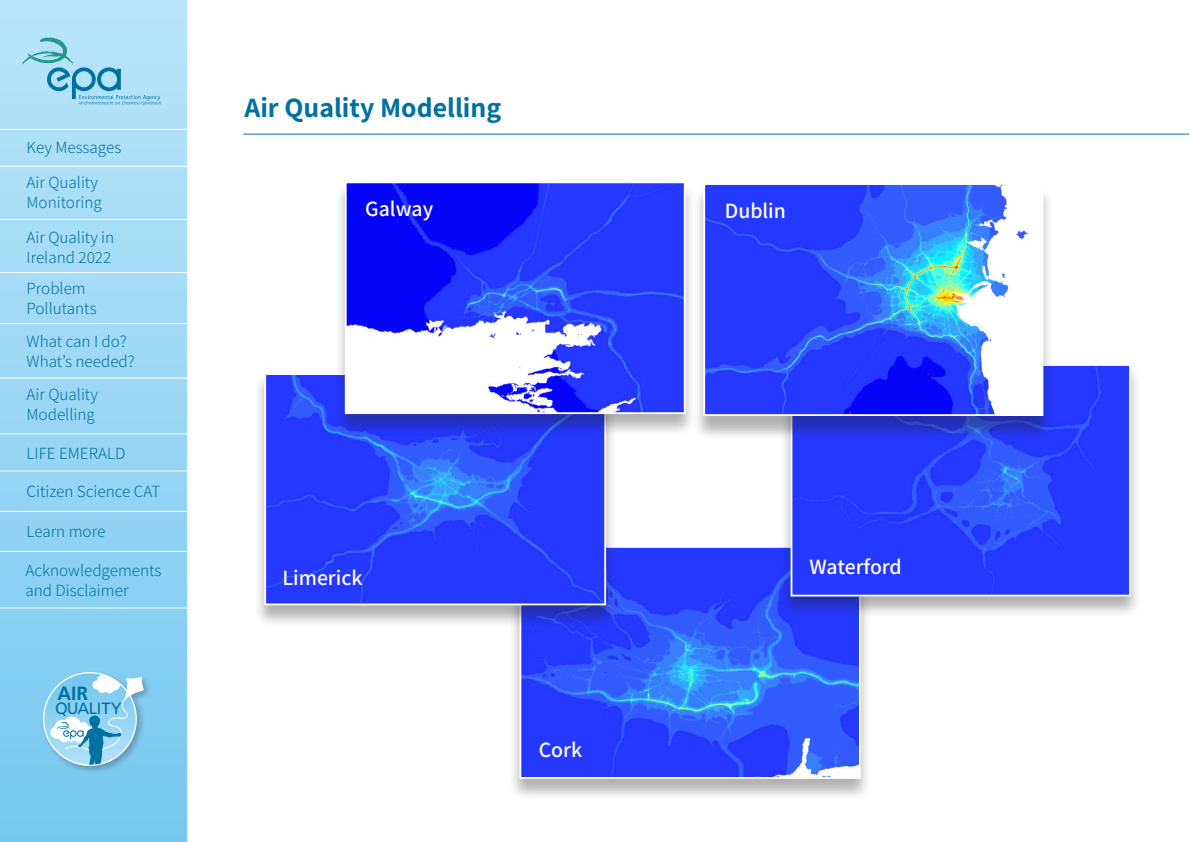
<style>
.page{position:relative;width:1191px;height:842px;background:#fff}
.page>*{position:absolute;margin:0;border:0;box-sizing:border-box;transform-origin:0 0}
.t1{font:700 28px "Assistant";color:#0071a1}
.t2{font:600 21.8px "Assistant";color:#fff}
.t3{font:700 19.2px "Frutiger";color:#0071a1}
.t4{font:300 17px/20px "Assistant";color:#0071a1}
.t5{font:16.4px "Frutiger";letter-spacing:-.015em;color:#0071a1}
</style>
<div class="page">
<svg style="left:0;top:0;width:187px;height:842px;background:#99d6f4"></svg>
<svg style="left:22px;top:37px;width:139px;height:67px;background:#9bd3eb"></svg>
<hr style="left:0;top:166px;width:199px;height:1px;background:#fff">
<hr style="left:0;top:219px;width:199px;height:1px;background:#fff">
<hr style="left:0;top:272px;width:199px;height:1px;background:#fff">
<hr style="left:0;top:323px;width:199px;height:1px;background:#fff">
<hr style="left:0;top:378px;width:199px;height:1px;background:#fff">
<hr style="left:0;top:433px;width:199px;height:1px;background:#fff">
<hr style="left:0;top:470px;width:199px;height:1px;background:#fff">
<hr style="left:0;top:129px;width:199px;height:1px;background:#fff">
<hr style="left:0;top:511px;width:199px;height:1px;background:#fff">
<div style="left:40px;top:669px;width:113px;height:106px;background:#231f20;opacity:.3"></div>
<svg style="left:43px;top:673px;width:93px;height:92px"></svg>
<div style="left:55px;top:720px;width:15px;height:15px;background:#fff;border-radius:50%"></div>
<svg style="left:50px;top:726px;width:13px;height:13px"></svg>
<div style="left:97px;top:675px;width:12px;height:12px;background:#f3f9fd;border-radius:50%"></div>
<svg style="left:56px;top:676px;width:88px;height:89px;background:#92cde9"></svg>
<hr style="left:0;top:551px;width:197px;height:1px;background:#fff">
<hr style="left:0;top:608px;width:197px;height:1px;background:#fff">
<hr style="left:243px;top:134px;width:946px;height:1px;background:#0071a1">
<div style="left:508px;top:546px;width:363px;height:255px;background:#231f20;opacity:.35"></div>
<img style="left:522px;top:549px;width:335px;height:227px">
<div style="left:519px;top:546px;width:341px;height:233px;border:2px solid #fff"></div>
<div style="left:253px;top:373px;width:364px;height:255px;background:#231f20;opacity:.35"></div>
<img style="left:267px;top:376px;width:336px;height:226px">
<div style="left:264px;top:373px;width:342px;height:232px;border:2px solid #fff"></div>
<div style="left:779px;top:364px;width:362px;height:255px;background:#231f20;opacity:.35"></div>
<img style="left:793px;top:367px;width:335px;height:226px">
<div style="left:790px;top:364px;width:341px;height:232px;border:2px solid #fff"></div>
<div style="left:334px;top:182px;width:363px;height:254px;background:#231f20;opacity:.35"></div>
<img style="left:348px;top:184px;width:334px;height:227px">
<div style="left:345px;top:181px;width:340px;height:233px;border:2px solid #fff"></div>
<div style="left:692px;top:186px;width:362px;height:255px;background:#231f20;opacity:.35"></div>
<img style="left:706px;top:186px;width:334px;height:227px">
<div style="left:703px;top:183px;width:340px;height:233px;border:2px solid #fff"></div>
<p class="t4" style="left:27px;top:136px;width:96px">Key Messages</p>
<p class="t4" style="left:27px;top:171px;width:77px">Air Quality<br>Monitoring</p>
<p class="t4" style="left:27px;top:226px;width:89px">Air Quality in<br>Ireland 2022</p>
<p class="t4" style="left:27px;top:277px;width:72px">Problem<br>Pollutants</p>
<p class="t4" style="left:27px;top:330px;width:110px">What can I do?<br>What’s needed?</p>
<p class="t4" style="left:27px;top:384px;width:73px">Air Quality<br>Modelling</p>
<p class="t4" style="left:27px;top:442px;width:100px">LIFE EMERALD</p>
<p class="t4" style="left:27px;top:481px;width:135px">Citizen Science CAT</p>
<p class="t4" style="left:27px;top:521px;width:80px">Learn more</p>
<p class="t4" style="left:25px;top:559px;width:137px">Acknowledgements and Disclaimer</p>
<p class="t3" style="left:57px;top:682px;width:32px">AIR</p>
<p class="t5" style="left:55px;top:698px;width:68px">QUALITY</p>
<p class="t1" style="left:244px;top:89px;width:258px">Air Quality Modelling</p>
<p class="t2" style="left:365px;top:193px;width:69px">Galway</p>
<p class="t2" style="left:725px;top:195px;width:63px">Dublin</p>
<p class="t2" style="left:282px;top:563px;width:82px">Limerick</p>
<p class="t2" style="left:539px;top:735px;width:45px">Cork</p>
<p class="t2" style="left:809px;top:551px;width:94px">Waterford</p>
</div>
